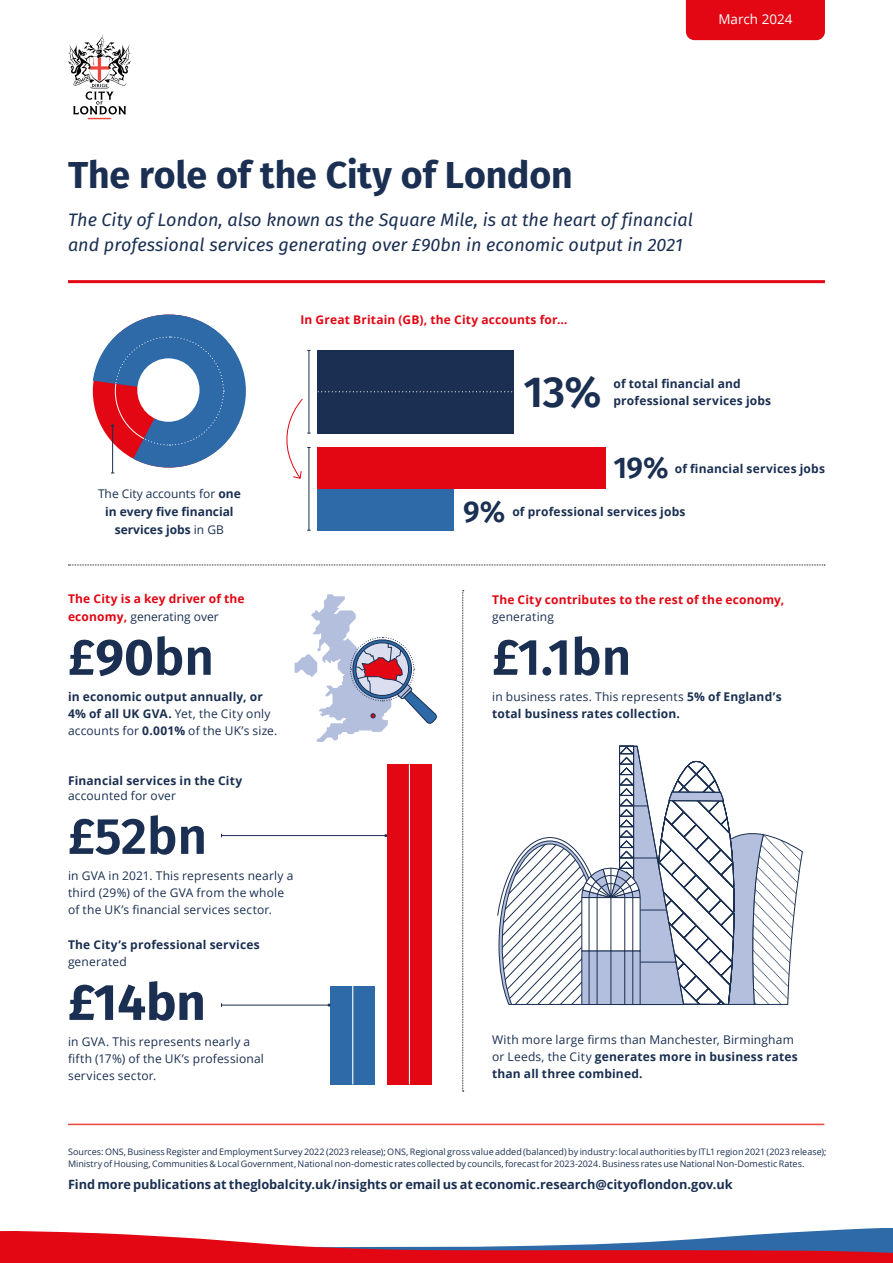
<style>
.page{position:relative;width:893px;height:1263px;background:#fff}
.page>*{position:absolute;margin:0;border:0;box-sizing:border-box;transform-origin:0 0}
.Body{font:600 51.15px "Fira Sans";color:#1a2f51}
.numbers{font:600 51.15px "Fira Sans";color:#1a2f51}
.Body-2{font:700 51.15px "Fira Sans";color:#1a2f51}
.numbers-2{font:600 43.5px "Fira Sans";color:#1a2f51}
.Standfirst{font:700 37.5px "Fira Sans";letter-spacing:-.005em;color:#1a2f51}
.numbers-3{font:600 30px "Fira Sans";color:#1a2f51}
.Standfirst-2{font:italic 18px/24.8px "Fira Sans";color:#1a2f51}
.t1{font:13.5px "Open Sans";color:#fff}
.Footnotes{font:700 12.75px "Open Sans";letter-spacing:-.005em;color:#1a2f51}
.Body-3{font:700 12px/17.2px "Open Sans";letter-spacing:.015em;color:#1a2f51}
.Body-4{font:12px/17.2px "Open Sans";letter-spacing:.015em;color:#1a2f51}
.Body-5{font:700 12px/17.2px "Open Sans";letter-spacing:.015em;color:#e30613}
.date{font:700 12px/18px "Open Sans";color:#1a2f51;text-align:center}
.Footnotes-2{font:9px/12px "Open Sans";color:#1a2f51}
.s1{font-weight:400}
.s2{font-weight:400;color:#1a2f51}
.s3{font-weight:700}
</style>
<div class="page">
<svg style="left:68px;top:34px;width:63px;height:85px"></svg>
<div style="left:686px;top:0;width:139px;height:40px;background:#e30613"></div>
<svg style="left:0;top:1228px;width:893px;height:35px"></svg>
<hr style="left:68px;top:280px;width:757px;height:3px;background:#e30613">
<hr style="left:68px;top:1124px;width:756px;height:1px;background:#e94740">
<svg style="left:68px;top:565px;width:757px;height:1px"></svg>
<div style="left:317px;top:350px;width:196px;height:83px;background:#1a2f51"></div>
<svg style="left:317px;top:391px;width:196px;height:1px"></svg>
<div style="left:331px;top:986px;width:44px;height:98px;background:#2d6aa7"></div>
<div style="left:317px;top:447px;width:288px;height:42px;background:#e30613"></div>
<div style="left:317px;top:489px;width:136px;height:42px;background:#2d6aa7"></div>
<div style="left:387px;top:764px;width:45px;height:320px;background:#e30613"></div>
<hr style="left:221px;top:1005px;width:108px;height:1px;background:#1a2f51">
<hr style="left:221px;top:835px;width:165px;height:1px;background:#1a2f51">
<svg style="left:93px;top:314px;width:153px;height:160px"></svg>
<hr style="left:309px;top:350px;width:1px;height:83px;background:#1a2f51">
<hr style="left:309px;top:447px;width:1px;height:83px;background:#1a2f51">
<svg style="left:462px;top:590px;width:2px;height:502px"></svg>
<hr style="left:409px;top:764px;width:1px;height:320px;background:#fff">
<hr style="left:352px;top:980px;width:1px;height:104px;background:#fff">
<svg style="left:295px;top:594px;width:142px;height:148px"></svg>
<svg style="left:497px;top:746px;width:306px;height:260px"></svg>
<svg style="left:286px;top:398px;width:25px;height:81px"></svg>
<p class="t1" style="left:718px;top:10px;width:76px">March 2024</p>
<p class="Standfirst" style="left:68px;top:144px;width:506px">The role of the City of London</p>
<p class="Standfirst-2" style="left:68px;top:207px;width:626px">The City of London, also known as the Square Mile, is at the heart of financial and professional services generating over £90bn in economic output in 2021</p>
<p class="Body-5" style="left:300px;top:310px;width:268px">In Great Britain (GB), the City accounts for…</p>
<p class="date" style="left:98px;top:484px;width:144px"><span class="s1">The City accounts for</span> one in every five financial services jobs <span class="s1">in GB</span></p>
<p class="Body-5" style="left:68px;top:590px;width:178px">The City is a key driver of the economy, <span class="s2">generating over</span></p>
<p class="Body" style="left:68px;top:615px;width:147px">£<span class="s3">90</span>bn</p>
<p class="Body-3" style="left:68px;top:687px;width:211px">in economic output annually, or<br>4% of all UK GVA. <span class="s1">Yet, the City only accounts for</span> 0.001% <span class="s1">of the UK’s size.</span></p>
<p class="Body-3" style="left:68px;top:774px;width:176px;line-height:14.4px">Financial services in the City <span class="s1">accounted for over</span></p>
<p class="Body" style="left:68px;top:794px;width:141px">£52bn</p>
<p class="Body-4" style="left:68px;top:866px;width:227px">in GVA in 2021. This represents nearly a third (29%) of the GVA from the whole of the UK’s financial services sector.</p>
<p class="Body-3" style="left:68px;top:935px;width:193px">The City’s professional services <span class="s1">generated</span></p>
<p class="Body-2" style="left:68px;top:959px;width:139px">£14bn</p>
<p class="Body-4" style="left:68px;top:1032px;width:197px">in GVA. This represents nearly a fifth (17%) of the UK’s professional services sector.</p>
<p class="numbers-2" style="left:523px;top:356px;width:80px">13%</p>
<p class="Body-3" style="left:613px;top:374px;width:159px">of total financial and professional services jobs</p>
<p class="numbers-3" style="left:463px;top:487px;width:44px">9%</p>
<p class="numbers-3" style="left:613px;top:443px;width:57px">19%</p>
<p class="Body-3" style="left:675px;top:459px;width:152px">of financial services jobs</p>
<p class="Body-3" style="left:512px;top:503px;width:175px">of professional services jobs</p>
<p class="Body-5" style="left:492px;top:590px;width:294px">The City contributes to the rest of the economy, <span class="s2">generating</span></p>
<p class="numbers" style="left:492px;top:615px;width:141px">£1.1bn</p>
<p class="Body-3" style="left:492px;top:687px;width:291px"><span class="s1">in business rates. This represents</span> 5% of England’s total business rates collection.</p>
<p class="Body-4" style="left:492px;top:1031px;width:307px">With more large firms than Manchester, Birmingham or Leeds, the City <span class="s3">generates more in business rates than all three combined.</span></p>
<p class="Footnotes-2" style="left:68px;top:1146px;width:760px">Sources: ONS, Business Register and Employment Survey 2022 (2023 release); ONS, Regional gross value added (balanced) by industry: local authorities by ITL1 region 2021 (2023 release);<br>Ministry of Housing, Communities &amp; Local Government, National non-domestic rates collected by councils, forecast for 2023-2024. Business rates use National Non-Domestic Rates.</p>
<p class="Footnotes" style="left:68px;top:1176px;width:666px">Find more publications at theglobalcity.uk/insights or email us at economic.research@cityoflondon.gov.uk</p>
</div>
